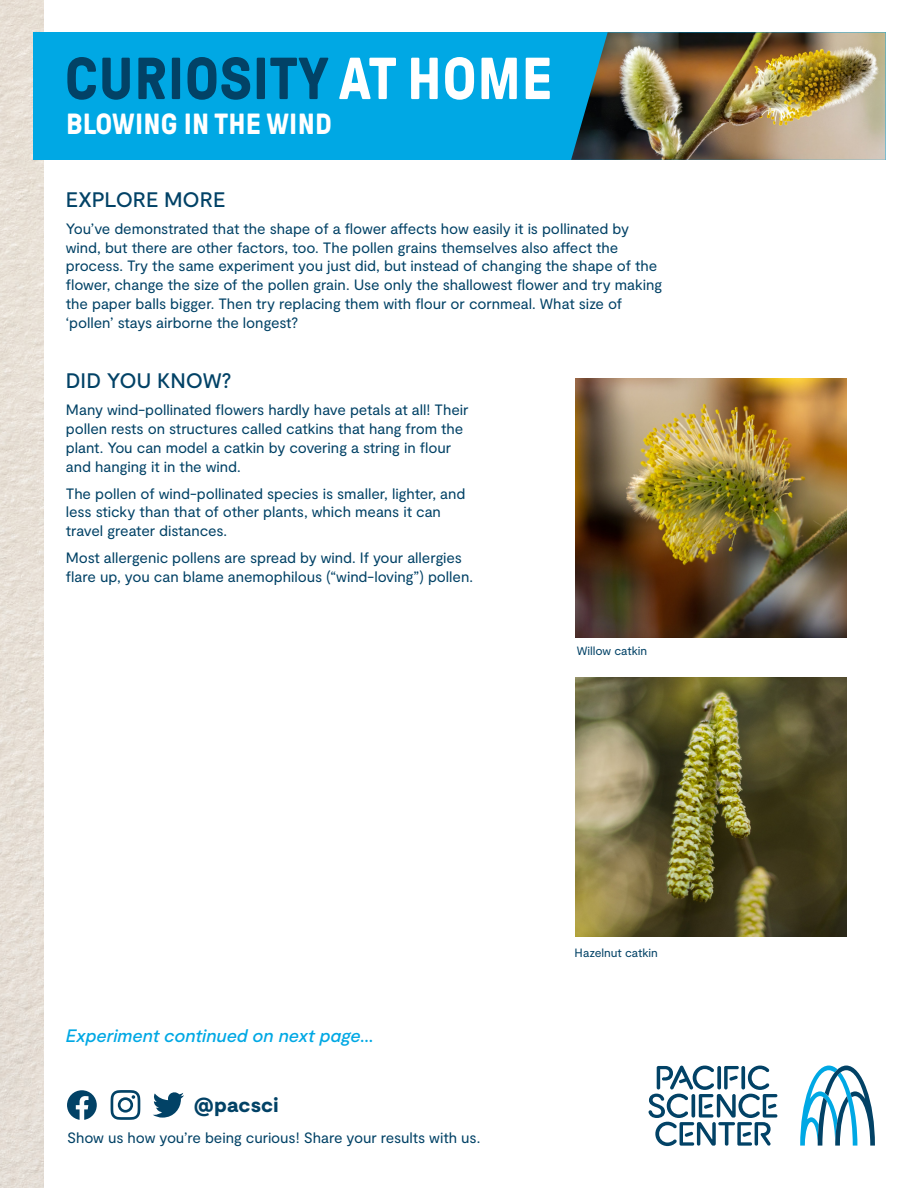
<style>
.page{position:relative;width:918px;height:1188px;background:#fff}
.page>*{position:absolute;margin:0;border:0;box-sizing:border-box;transform-origin:0 0}
.t1{font:700 59.1px "GT Pressura";letter-spacing:.01em;color:#024266}
.t2{font:700 29.1px "GT Pressura";letter-spacing:.01em;color:#fff}
.t3{font:500 21px "Moderat";color:#024266}
.t4{font:900 20.4px "Moderat";letter-spacing:.01em;color:#024266}
.t5{font:italic 500 18px "Moderat";letter-spacing:-.005em;color:#00a8e4}
.t6{font:15px/18.8px "Moderat";letter-spacing:-.005em;color:#024266}
.t7{font:12px "Moderat";letter-spacing:-.005em;color:#024266}
.s1{color:#fff}
</style>
<div class="page">
<img style="left:0;top:0;width:44px;height:1188px">
<div style="left:33px;top:32px;width:853px;height:128px;background:#00a8e4"></div>
<img style="left:571px;top:32px;width:315px;height:128px">
<img style="left:576px;top:378px;width:271px;height:259px">
<svg style="left:800px;top:1066px;width:75px;height:80px"></svg>
<svg style="left:648px;top:1065px;width:129px;height:81px"></svg>
<svg style="left:153px;top:1092px;width:31px;height:26px"></svg>
<svg style="left:111px;top:1090px;width:29px;height:30px"></svg>
<svg style="left:67px;top:1090px;width:30px;height:30px"></svg>
<img style="left:576px;top:677px;width:271px;height:259px">
<p class="t1" style="left:65px;top:47px;width:489px">CURIOSITY <span class="s1">AT HOME</span></p>
<p class="t2" style="left:66px;top:108px;width:267px">BLOWING IN THE WIND</p>
<p class="t3" style="left:66px;top:187px;width:161px">EXPLORE MORE</p>
<p class="t6" style="left:66px;top:220px;width:598px">You’ve demonstrated that the shape of a flower affects how easily it is pollinated by wind, but there are other factors, too. The pollen grains themselves also affect the process. Try the same experiment you just did, but instead of changing the shape of the flower, change the size of the pollen grain. Use only the shallowest flower and try making the paper balls bigger. Then try replacing them with flour or cornmeal. What size of ‘pollen’ stays airborne the longest?</p>
<p class="t3" style="left:66px;top:369px;width:167px">DID YOU KNOW?</p>
<p class="t6" style="left:66px;top:401px;width:404px">Many wind-pollinated flowers hardly have petals at all! Their pollen rests on structures called catkins that hang from the plant. You can model a catkin by covering a string in flour and hanging it in the wind.</p>
<p class="t6" style="left:66px;top:484px;width:401px">The pollen of wind-pollinated species is smaller, lighter, and less sticky than that of other plants, which means it can travel greater distances.</p>
<p class="t6" style="left:66px;top:549px;width:409px">Most allergenic pollens are spread by wind. If your allergies flare up, you can blame anemophilous (“wind-loving”) pollen.</p>
<p class="t7" style="left:577px;top:644px;width:72px">Willow catkin</p>
<p class="t5" style="left:66px;top:1025px;width:309px">Experiment continued on next page...</p>
<p class="t4" style="left:194px;top:1093px;width:86px">@pacsci</p>
<p class="t6" style="left:67px;top:1129px;width:415px">Show us how you’re being curious! Share your results with us.</p>
<p class="t7" style="left:575px;top:946px;width:85px">Hazelnut catkin</p>
</div>
